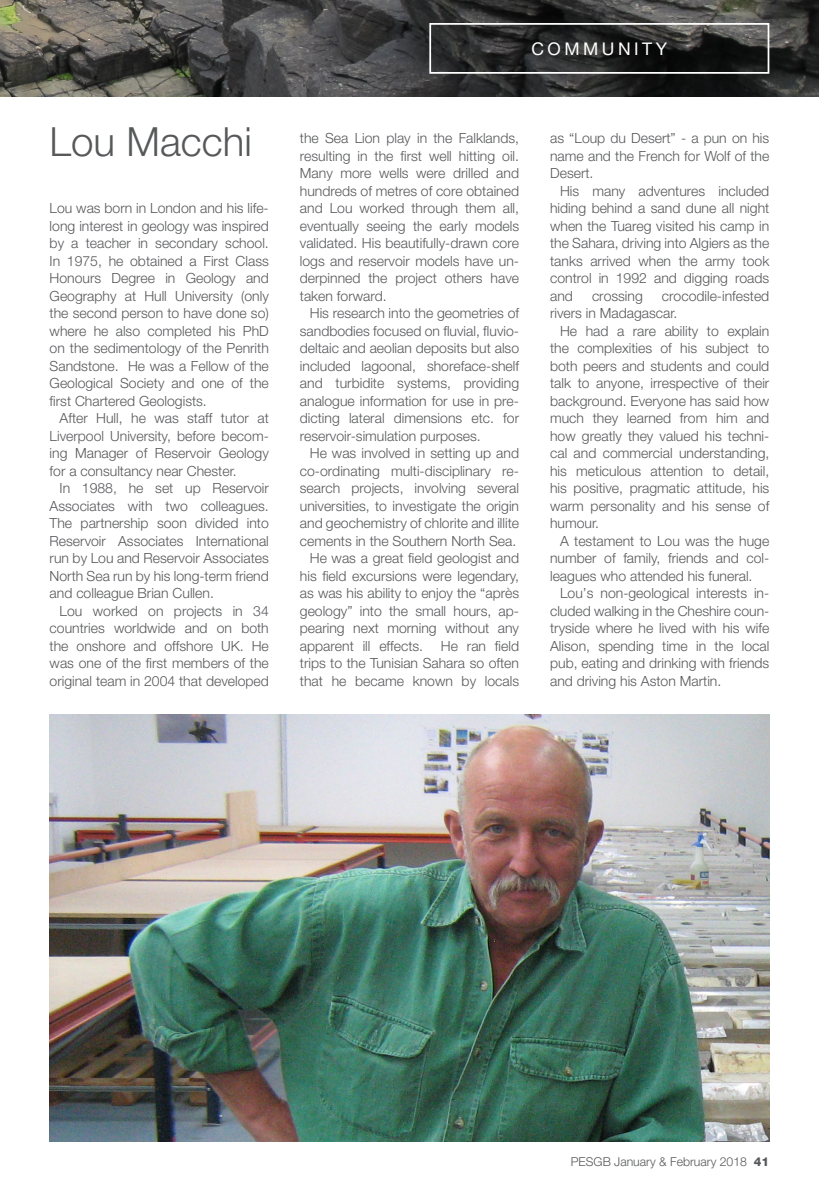
<style>
.page{position:relative;width:819px;height:1191px;background:#fff}
.page>*{position:absolute;margin:0;border:0;box-sizing:border-box;transform-origin:0 0}
.Body_Copy_Intro_Plai{font:300 40.25px "Helvetica Neue";color:#57585a}
.t1{font:17.5px "Helvetica Neue";letter-spacing:.2em;color:#fff}
.Body_Copy_Plain{font:300 14px/17.5px "Helvetica Neue";color:#57585a;text-align:justify}
.Body_Copy_Intro_Plai-2{font:300 14px/17.5px "Helvetica Neue";color:#57585a;text-align:justify}
.t2{font:300 12.25px "Helvetica Neue";color:#57585a}
.s1{font-weight:800}
</style>
<div class="page">
<img style="left:0;top:0;width:819px;height:97px">
<div style="left:429px;top:23px;width:340px;height:51px;border:2px solid #fff"></div>
<img style="left:50px;top:714px;width:719px;height:427px">
<p class="Body_Copy_Intro_Plai" style="left:50px;top:117px;width:204px">Lou Macchi</p>
<p class="Body_Copy_Intro_Plai-2" style="left:50px;top:199px;width:221px">Lou was born in London and his life&shy;long interest in geology was inspired by a teacher in secondary school.<br>In 1975, he obtained a First Class Honours Degree in Geology and Geography at Hull University (only the second person to have done so) where he also completed his PhD on the sedimentology of the Penrith Sandstone. He was a Fellow of the Geological Society and one of the first Chartered Geologists.</p>
<p class="Body_Copy_Plain" style="left:50px;top:409px;width:221px;text-indent:10px">After Hull, he was staff tutor at Liverpool University, before becom&shy;ing Manager of Reservoir Geology for a consultancy near Chester.</p>
<p class="Body_Copy_Plain" style="left:50px;top:479px;width:221px;text-indent:10px">In 1988, he set up Reservoir Associates with two colleagues.<br>The partnership soon divided into Reservoir Associates International run by Lou and Reservoir Associates North Sea run by his long-term friend and colleague Brian Cullen.</p>
<p class="Body_Copy_Plain" style="left:50px;top:601px;width:221px;text-indent:10px">Lou worked on projects in 34 countries worldwide and on both the onshore and offshore UK. He was one of the first members of the original team in 2004 that developed</p>
<p class="t1" style="left:531px;top:39px;width:137px">COMMUNITY</p>
<p class="Body_Copy_Plain" style="left:300px;top:129px;width:221px">the Sea Lion play in the Falklands, resulting in the first well hitting oil.<br>Many more wells were drilled and hundreds of metres of core obtained and Lou worked through them all, eventually seeing the early models validated. His beautifully-drawn core logs and reservoir models have un&shy;derpinned the project others have taken forward.</p>
<p class="Body_Copy_Plain" style="left:300px;top:304px;width:221px;text-indent:10px">His research into the geometries of sandbodies focused on fluvial, fluvio&shy;deltaic and aeolian deposits but also included lagoonal, shoreface-shelf and turbidite systems, providing analogue information for use in pre&shy;dicting lateral dimensions etc. for reservoir-simulation purposes.</p>
<p class="Body_Copy_Plain" style="left:300px;top:444px;width:221px;text-indent:10px">He was involved in setting up and co-ordinating multi-disciplinary re&shy;search projects, involving several universities, to investigate the origin and geochemistry of chlorite and illite cements in the Southern North Sea.</p>
<p class="Body_Copy_Plain" style="left:300px;top:549px;width:221px;text-indent:10px">He was a great field geologist and his field excursions were legendary, as was his ability to enjoy the “après geology” into the small hours, ap&shy;pearing next morning without any apparent ill effects.</p>
<p class="Body_Copy_Plain" style="left:300px;top:636px;width:221px;text-indent:141px">He ran field trips to the Tunisian Sahara so often that he became known by locals</p>
<p class="Body_Copy_Plain" style="left:550px;top:129px;width:221px">as “Loup du Desert” - a pun on his name and the French for Wolf of the Desert.</p>
<p class="Body_Copy_Plain" style="left:550px;top:181px;width:221px;text-indent:10px">His many adventures included hiding behind a sand dune all night when the Tuareg visited his camp in the Sahara, driving into Algiers as the tanks arrived when the army took control in 1992 and digging roads and</p>
<p class="Body_Copy_Plain" style="left:550px;top:286px;width:221px;text-indent:112px">crocodile-infested rivers in Madagascar.</p>
<p class="Body_Copy_Plain" style="left:550px;top:321px;width:221px;text-indent:10px">He had a rare ability to explain the complexities of his subject to both peers and students and could talk to anyone, irrespective of their background. Everyone has said how much they learned from him and how greatly they valued his techni&shy;cal and commercial understanding, his meticulous attention to detail, his positive, pragmatic attitude, his warm personality and his sense of humour.</p>
<p class="Body_Copy_Plain" style="left:550px;top:531px;width:221px;text-indent:10px">A testament to Lou was the huge number of family, friends and col&shy;leagues who attended his funeral.</p>
<p class="Body_Copy_Plain" style="left:550px;top:584px;width:221px;text-indent:10px">Lou’s non-geological interests in&shy;cluded walking in the Cheshire coun&shy;tryside where he lived with his wife Alison, spending time in the local pub, eating and drinking with friends and driving his Aston Martin.</p>
<p class="Body_Copy_Plain" style="left:592px;top:286px;width:52px">crossing</p>
<p class="t2" style="left:571px;top:1154px;width:200px">PESGB January &amp; February 2018 <span class="s1">41</span></p>
</div>
